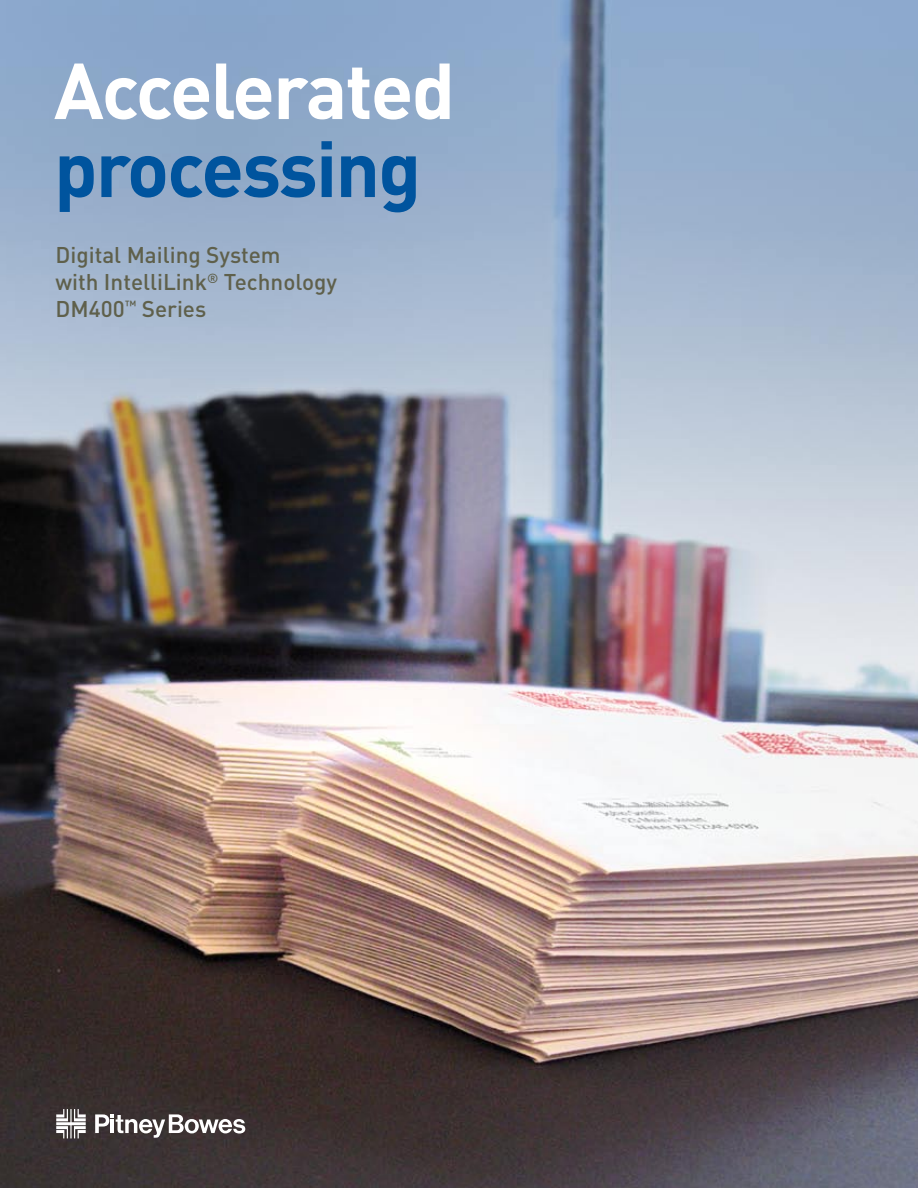
<style>
.page{position:relative;width:918px;height:1188px;background:#fff}
.page>*{position:absolute;margin:0;border:0;box-sizing:border-box;transform-origin:0 0}
.t1{font:700 78px "DIN";letter-spacing:-.025em;color:#fff}
.t2{font:700 78px "DIN";letter-spacing:-.025em;color:#00549e}
.t3{font:500 22.5px/27px "DIN";color:#5f604b}
</style>
<div class="page">
<img style="left:0;top:0;width:918px;height:1188px">
<svg style="left:95px;top:1114px;width:150px;height:24px"></svg>
<svg style="left:56px;top:1109px;width:30px;height:29px"></svg>
<h1 class="t1" style="left:54px;top:40px;width:403px">Accelerated</h1>
<h1 class="t2" style="left:54px;top:118px;width:369px">processing</h1>
<p class="t3" style="left:56px;top:241px;width:283px">Digital Mailing System<br>with IntelliLink<sup>®</sup> Technology<br>DM400<sup>™</sup> Series</p>
</div>
